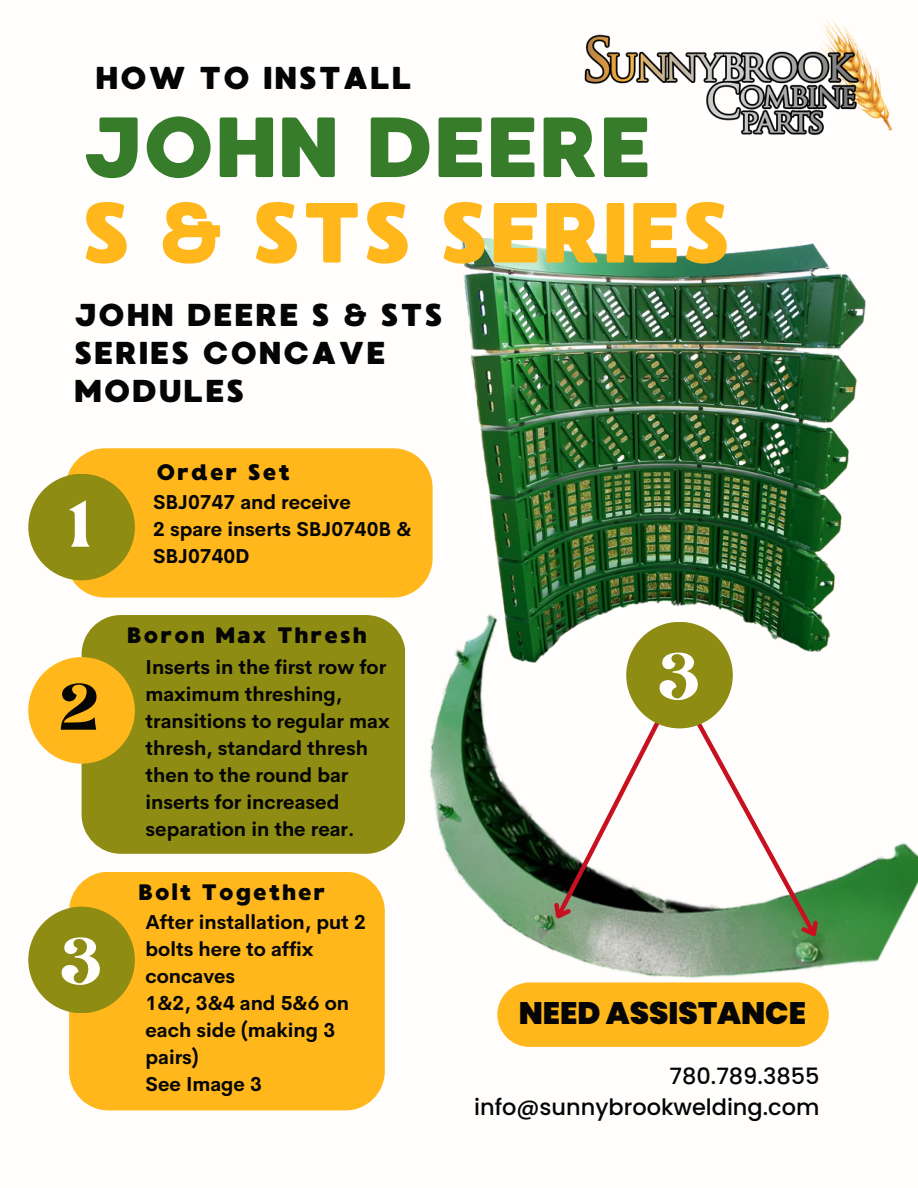
<style>
.page{position:relative;width:918px;height:1188px;background:#fff}
.page>*{position:absolute;margin:0;border:0;box-sizing:border-box;transform-origin:0 0}
.t1{font:85.2px "MADE Waffle Soft";letter-spacing:.005em;color:#ffb71c}
.t2{font:85.2px "MADE Waffle Soft";letter-spacing:.005em;color:#367c2b}
.t3{font:52.2px "Brasika Display";color:#fffefc}
.t4{font:52.2px "Brasika Display";color:#050505}
.t5{font:31.65px/38.1px "MADE Waffle Soft";letter-spacing:.05em;color:#050505}
.t6{font:900 31.05px "Poppins";color:#050505}
.t7{font:500 22.5px/31.2px "Poppins";color:#050505;text-align:right}
.t8{font:22.35px "MADE Waffle Soft";letter-spacing:.07em;color:#050505}
.t9{font:700 19.8px/27px "Cerebri Sans";color:#050505}
</style>
<div class="page">
<div style="left:82px;top:615px;width:323px;height:239px;background:#8e8c13;border-radius:39px"></div>
<div style="left:66px;top:448px;width:366px;height:150px;background:#ffb71c;border-radius:39px"></div>
<div style="left:69px;top:872px;width:316px;height:238px;background:#ffb71c;border-radius:39px"></div>
<div style="left:28px;top:657px;width:107px;height:107px;background:#ffb71c;border-radius:50%"></div>
<div style="left:28px;top:907px;width:107px;height:106px;background:#8e8c13;border-radius:50%"></div>
<div style="left:28px;top:474px;width:107px;height:106px;background:#8e8c13;border-radius:50%"></div>
<img style="left:461px;top:239px;width:405px;height:313px">
<img style="left:584px;top:17px;width:309px;height:118px">
<img style="left:320px;top:552px;width:598px;height:559px">
<svg style="left:657px;top:652px;width:163px;height:288px"></svg>
<svg style="left:795px;top:914px;width:34px;height:33px"></svg>
<svg style="left:543px;top:643px;width:158px;height:286px"></svg>
<div style="left:626px;top:622px;width:107px;height:106px;background:#8e8c13;border-radius:50%"></div>
<p class="t5" style="left:95px;top:59px;width:318px">HOW TO INSTALL</p>
<p class="t2" style="left:82px;top:96px;width:572px">JOHN DEERE</p>
<p class="t1" style="left:82px;top:181px;width:651px">S &amp; STS SERIES</p>
<p class="t5" style="left:74px;top:296px;width:370px">JOHN DEERE S &amp; STS<br>SERIES CONCAVE<br>MODULES</p>
<p class="t3" style="left:68px;top:484px;width:25px">1</p>
<p class="t4" style="left:58px;top:667px;width:43px">2</p>
<p class="t3" style="left:59px;top:921px;width:43px">3</p>
<h2 class="t8" style="left:156px;top:458px;width:135px">Order Set</h2>
<h3 class="t9" style="left:153px;top:489px;width:199px">SBJ0747 and receive</h3>
<h3 class="t9" style="left:153px;top:516px;width:260px">2 spare inserts SBJ0740B &amp;<br>SBJ0740D</h3>
<p class="t8" style="left:127px;top:622px;width:241px">Boron Max Thresh</p>
<p class="t9" style="left:146px;top:654px;width:246px">Inserts in the first row for maximum threshing, transitions to regular max thresh, standard thresh then to the round bar inserts for increased separation in the rear.</p>
<p class="t8" style="left:139px;top:879px;width:188px">Bolt Together</p>
<p class="t9" style="left:146px;top:909px;width:222px">After installation, put 2</p>
<h1 class="t9" style="left:146px;top:936px;width:170px">bolts here to affix concaves</h1>
<p class="t9" style="left:146px;top:990px;width:205px">1&amp;2, 3&amp;4 and 5&amp;6 on each side (making 3 pairs)</p>
<p class="t9" style="left:146px;top:1071px;width:118px">See Image 3</p>
<p class="t3" style="left:657px;top:637px;width:43px">3</p>
<p class="t6" style="left:519px;top:991px;width:289px">NEED ASSISTANCE</p>
<p class="t7" style="left:474px;top:1060px;width:347px">780.789.3855 info@sunnybrookwelding.com</p>
</div>
